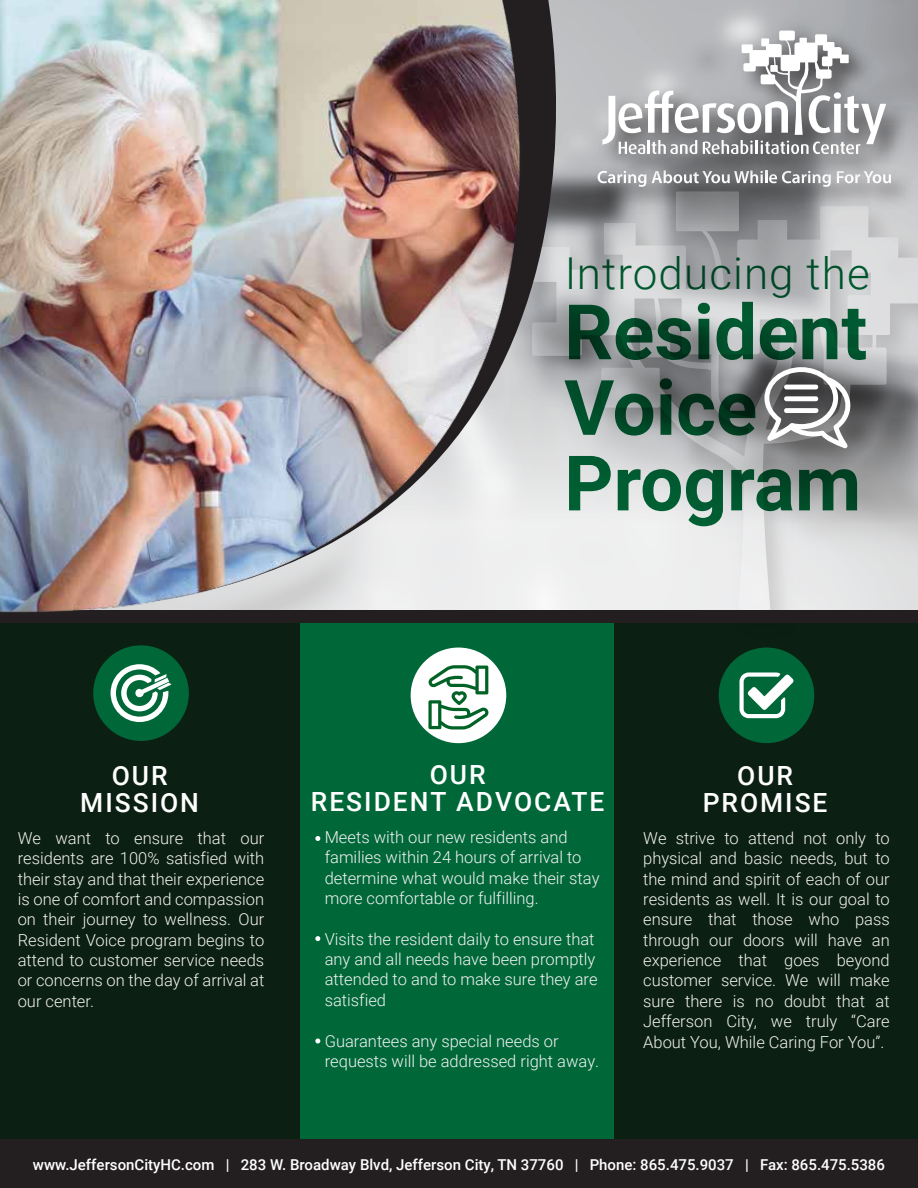
<style>
.page{position:relative;width:918px;height:1188px;background:#fff}
.page>*{position:absolute;margin:0;border:0;box-sizing:border-box;transform-origin:0 0}
.t1{font:700 76.5px/75.6px "Roboto";color:#006838}
.t2{font:300 43.95px "Roboto";letter-spacing:.025em;color:#006838}
.t3{font:500 26.4px/27px "Roboto";letter-spacing:.075em;color:#fff;text-align:center}
.t4{font:300 16.5px/20.4px "Roboto";color:#f3f3f3}
.t5{font:500 15px "Roboto";color:#fff}
</style>
<div class="page">
<div style="left:0;top:621px;width:301px;height:533px;background:#0b1f12"></div>
<div style="left:300px;top:621px;width:317px;height:532px;background:#006838"></div>
<div style="left:614px;top:621px;width:304px;height:532px;background:#0b1f12"></div>
<div style="left:411px;top:648px;width:95px;height:95px;background:#fff;border-radius:50%"></div>
<div style="left:93px;top:645px;width:96px;height:96px;background:#006838;border-radius:50%"></div>
<svg style="left:111px;top:664px;width:61px;height:58px"></svg>
<svg style="left:315px;top:1038px;width:5px;height:6px"></svg>
<svg style="left:315px;top:836px;width:5px;height:5px"></svg>
<svg style="left:315px;top:936px;width:5px;height:5px"></svg>
<div style="left:719px;top:648px;width:95px;height:95px;background:#006838;border-radius:50%"></div>
<svg style="left:740px;top:672px;width:53px;height:46px"></svg>
<img style="left:718px;top:187px;width:200px;height:36px">
<div style="left:820px;top:206px;width:48px;height:44px;background:linear-gradient(to right,#cfd0d2,#ddddde);border-radius:2px"></div>
<div style="left:758px;top:220px;width:29px;height:30px;background:#97989b"></div>
<svg style="left:676px;top:191px;width:63px;height:40px"></svg>
<svg style="left:428px;top:665px;width:60px;height:65px"></svg>
<div style="left:0;top:1139px;width:918px;height:49px;background:#231f20"></div>
<div style="left:0;top:610px;width:918px;height:13px;background:#231f20"></div>
<svg style="left:718px;top:223px;width:200px;height:387px;background:#b8b8ba"></svg>
<hr style="left:784px;top:385px;width:34px;height:4px;background:#fff;border-radius:2px">
<div style="left:784px;top:396px;width:34px;height:5px;background:#fff;border-radius:2px"></div>
<div style="left:784px;top:408px;width:34px;height:5px;background:#fff;border-radius:2px"></div>
<img style="left:718px;top:19px;width:200px;height:168px">
<svg style="left:718px;top:38px;width:168px;height:116px"></svg>
<div style="left:822px;top:56px;width:10px;height:10px;background:#fff;border-radius:2px"></div>
<div style="left:770px;top:65px;width:8px;height:7px;background:#fff"></div>
<div style="left:815px;top:34px;width:12px;height:11px;background:#fff;border-radius:2px"></div>
<div style="left:840px;top:55px;width:9px;height:8px;background:#fff"></div>
<div style="left:800px;top:38px;width:7px;height:7px;background:#fff"></div>
<div style="left:761px;top:38px;width:8px;height:8px;background:#fff"></div>
<div style="left:742px;top:44px;width:11px;height:9px;background:#fff"></div>
<div style="left:779px;top:31px;width:16px;height:9px;background:#fff;border-radius:2px"></div>
<div style="left:823px;top:42px;width:12px;height:9px;background:#fff"></div>
<div style="left:766px;top:44px;width:16px;height:13px;background:#fff;border-radius:2px"></div>
<div style="left:816px;top:69px;width:16px;height:10px;background:#fff;border-radius:2px"></div>
<div style="left:794px;top:43px;width:24px;height:19px;background:#fff;border-radius:3px"></div>
<div style="left:781px;top:55px;width:19px;height:16px;background:#fff;border-radius:3px"></div>
<div style="left:828px;top:47px;width:14px;height:11px;background:#fff;border-radius:3px"></div>
<div style="left:743px;top:63px;width:13px;height:8px;background:#fff;border-radius:2px"></div>
<div style="left:749px;top:50px;width:20px;height:16px;background:#fff;border-radius:3px"></div>
<div style="left:761px;top:74px;width:14px;height:10px;background:#fff;border-radius:2px"></div>
<img style="left:0;top:0;width:718px;height:613px">
<h2 class="t2" style="left:564px;top:242px;width:307px">Introducing the</h2>
<h1 class="t1" style="left:564px;top:291px;width:305px">Resident<br>Voice<br>Program</h1>
<h3 class="t3" style="left:311px;top:761px;width:295px">OUR<br>RESIDENT ADVOCATE</h3>
<p class="t4" style="left:325px;top:826px;width:276px">Meets with our new residents and families within 24 hours of arrival to determine what would make their stay more comfortable or fulfilling.</p>
<p class="t4" style="left:325px;top:928px;width:274px">Visits the resident daily to ensure that any and all needs have been promptly attended to and to make sure they are satisfied</p>
<p class="t4" style="left:325px;top:1030px;width:276px">Guarantees any special needs or requests will be addressed right away.</p>
<h3 class="t3" style="left:80px;top:761px;width:120px">OUR<br>MISSION</h3>
<h3 class="t3" style="left:703px;top:761px;width:126px">OUR<br>PROMISE</h3>
<p class="t4" style="left:18px;top:827px;width:248px;text-align:justify">We want to ensure that our residents are 100% satisfied with their stay and that their experience is one of comfort and compassion on their journey to wellness. Our Resident Voice program begins to attend to customer service needs or concerns on the day of arrival at our center.</p>
<p class="t4" style="left:643px;top:827px;width:248px;text-align:justify">We strive to attend not only to physical and basic needs, but to the mind and spirit of each of our residents as well. It is our goal to ensure that those who pass through our doors will have an experience that goes beyond customer service. We will make sure there is no doubt that at Jefferson City, we truly “Care About You, While Caring For You”.</p>
<p class="t5" style="left:33px;top:1154px;width:854px">www.JeffersonCityHC.com | 283 W. Broadway Blvd, Jefferson City, TN 37760 | Phone: 865.475.9037 | Fax: 865.475.5386</p>
</div>
